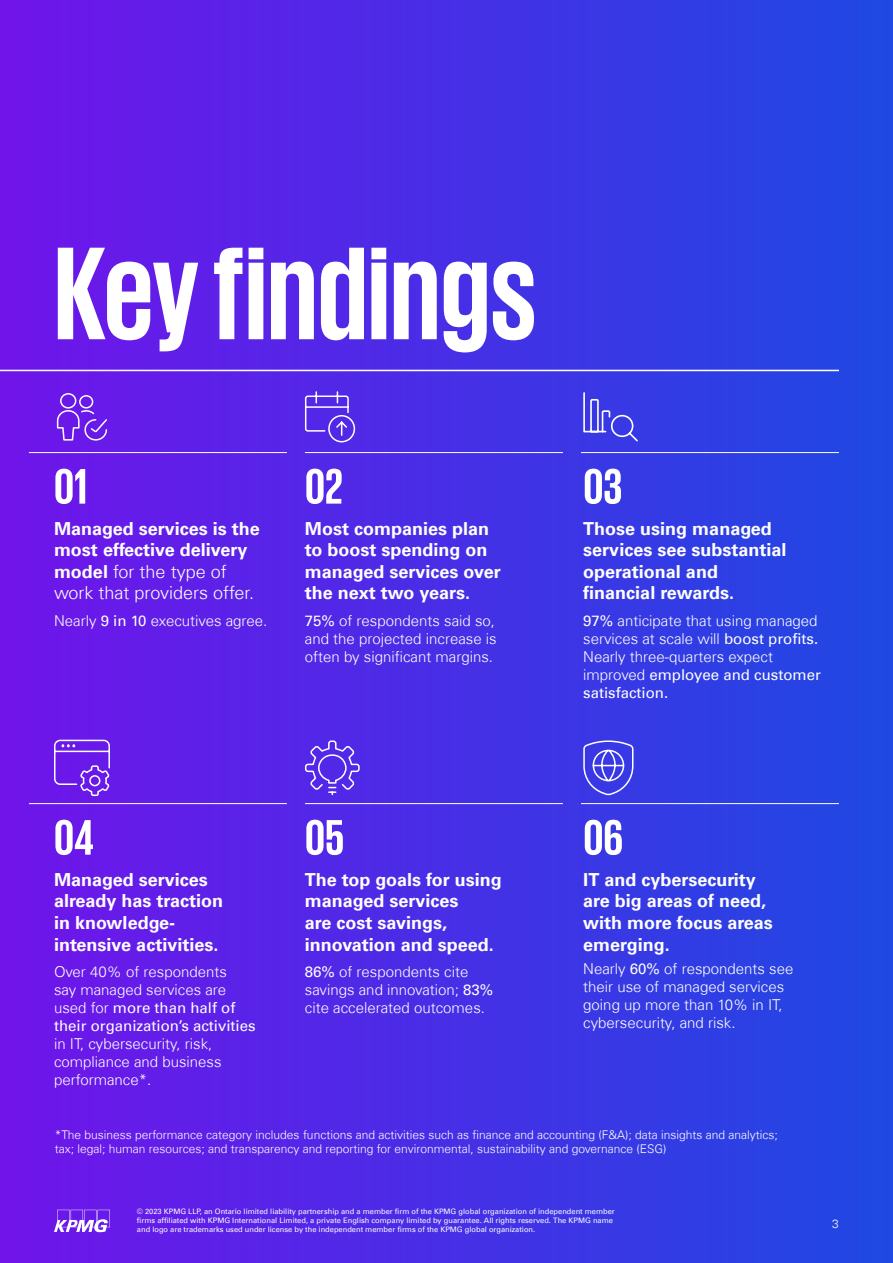
<style>
.page{position:relative;width:893px;height:1263px;background:#fff}
.page>*{position:absolute;margin:0;border:0;box-sizing:border-box;transform-origin:0 0}
.t1{font:700 135px "KPMG";color:#fff}
.t2{font:700 51px "KPMG";color:#fff}
.t3{font:700 18px/21.6px "Universfor KPMG";color:#fff}
.t4{font:300 15px/18px "Universfor KPMG";color:#fff}
.t5{font:300 12px/14.4px "Universfor KPMG";color:#fff}
.t6{font:7.5px/9px "Universfor KPMG";color:#fff}
.s1{font-weight:300}
.s2{font-weight:400}
</style>
<div class="page">
<div style="left:0;top:0;width:893px;height:1263px;background:linear-gradient(to right,#7114ea,#1f49e2)"></div>
<hr style="left:0;top:370px;width:839px;height:1px;background:#fff">
<hr style="left:29px;top:452px;width:258px;height:1px;background:#fff">
<hr style="left:305px;top:452px;width:258px;height:1px;background:#fff">
<hr style="left:581px;top:452px;width:258px;height:1px;background:#fff">
<hr style="left:29px;top:803px;width:258px;height:1px;background:#fff">
<hr style="left:305px;top:803px;width:258px;height:1px;background:#fff">
<hr style="left:581px;top:803px;width:258px;height:1px;background:#fff">
<svg style="left:304px;top:740px;width:56px;height:56px;background:#6a46ea"></svg>
<svg style="left:583px;top:740px;width:51px;height:56px;background:#5d5ce9"></svg>
<svg style="left:53px;top:739px;width:58px;height:58px;background:#803cec"></svg>
<svg style="left:582px;top:391px;width:57px;height:52px;background:#5252e7"></svg>
<svg style="left:304px;top:390px;width:52px;height:53px;background:#6c48ea"></svg>
<svg style="left:56px;top:392px;width:52px;height:49px;background:#7f3bec"></svg>
<hr style="left:892px;top:766px;width:1px;height:351px;background:#1e49e2">
<svg style="left:54px;top:1210px;width:56px;height:22px"></svg>
<h1 class="t1" style="left:54px;top:226px;width:484px">Key findings</h1>
<h2 class="t2" style="left:54px;top:461px;width:35px">01</h2>
<h2 class="t2" style="left:305px;top:461px;width:40px">02</h2>
<h2 class="t2" style="left:583px;top:461px;width:40px">03</h2>
<p class="t3" style="left:54px;top:518px;width:207px">Managed services is the most effective delivery model <span class="s1">for the type of work that providers offer.</span></p>
<p class="t4" style="left:54px;top:612px;width:215px">Nearly <span class="s2">9 in 10</span> executives agree.</p>
<p class="t3" style="left:305px;top:518px;width:197px">Most companies plan to boost spending on managed services over the next two years.</p>
<p class="t4" style="left:305px;top:612px;width:193px;text-align:justify"><span class="s2">75%</span> of respondents said so, and the projected increase is often by significant margins.</p>
<p class="t3" style="left:583px;top:518px;width:205px">Those using managed services see substantial operational and financial rewards.</p>
<p class="t4" style="left:583px;top:612px;width:239px"><span class="s2">97%</span> anticipate that using managed services at scale will <span class="s2">boost profits.<br></span>Nearly three-quarters expect improved <span class="s2">employee and customer satisfaction.</span></p>
<h2 class="t2" style="left:54px;top:812px;width:42px">04</h2>
<h2 class="t2" style="left:305px;top:812px;width:41px">05</h2>
<h2 class="t2" style="left:583px;top:812px;width:41px">06</h2>
<p class="t3" style="left:54px;top:869px;width:171px">Managed services already has traction in knowledge&shy;intensive activities.</p>
<p class="t4" style="left:54px;top:963px;width:203px">Over 40% of respondents<br>say managed services are used for <span class="s2">more than half of their organization’s activities</span></p>
<p class="t4" style="left:54px;top:1035px;width:169px">in IT, cybersecurity, risk, compliance and business performance*.</p>
<p class="t3" style="left:305px;top:869px;width:198px">The top goals for using managed services<br>are cost savings, innovation and speed.</p>
<p class="t4" style="left:305px;top:963px;width:190px"><span class="s2">86%</span> of respondents cite savings and innovation; <span class="s2">83% </span>cite accelerated outcomes.</p>
<p class="t3" style="left:583px;top:869px;width:191px">IT and cybersecurity are big areas of need, with more focus areas emerging.</p>
<p class="t4" style="left:583px;top:959px;width:212px">Nearly <span class="s2">60%</span> of respondents see their use of managed services going up more than 10% in IT, cybersecurity, and risk.</p>
<p class="t5" style="left:55px;top:1127px;width:725px">*The business performance category includes functions and activities such as finance and accounting (F&amp;A); data insights and analytics; tax; legal; human resources; and transparency and reporting for environmental, sustainability and governance (ESG)</p>
<p class="t6" style="left:137px;top:1206px;width:479px">© 2023 KPMG LLP, an Ontario limited liability partnership and a member firm of the KPMG global organization of independent member firms affiliated with KPMG International Limited, a private English company limited by guarantee. All rights reserved. The KPMG name and logo are trademarks used under license by the independent member firms of the KPMG global organization.</p>
<p class="t5" style="left:832px;top:1217px;width:8px">3</p>
</div>
